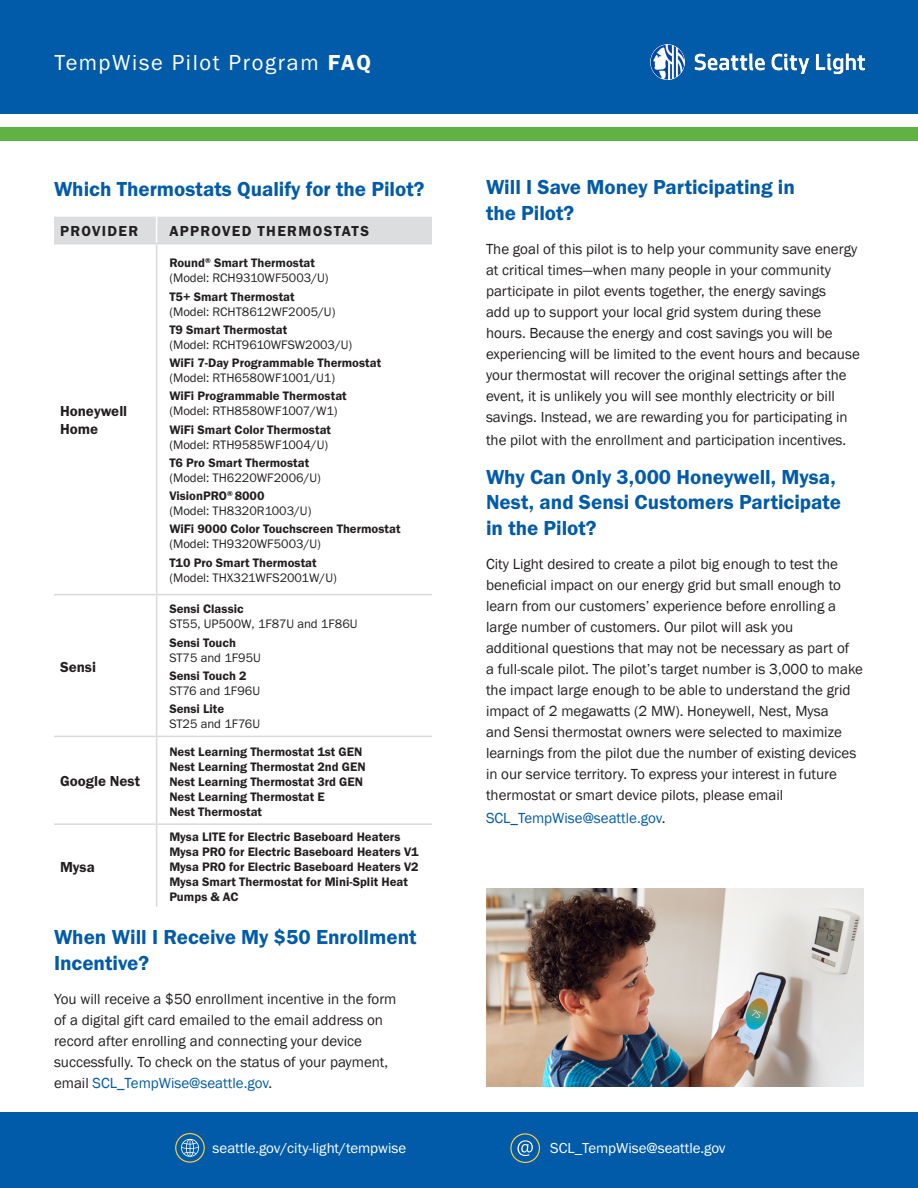
<style>
.page{position:relative;width:918px;height:1188px;background:#fff}
.page>*{position:absolute;margin:0;border:0;box-sizing:border-box;transform-origin:0 0}
.t1{font:22.5px "Franklin Gothic FS";letter-spacing:.075em;color:#fff}
.t2{font:600 21px/25.5px "Franklin Gothic FS";color:#015ba9}
.t3{font:15px/21px "Franklin Gothic";color:#231f20}
.t4{font:15px "Franklin Gothic FS";color:#fff}
.t5{font:600 15px/18px "Franklin Gothic FS";letter-spacing:.01em;color:#231f20}
.t6{font:600 15px "Franklin Gothic FS";letter-spacing:.09em;color:#231f20}
.t7{font:15px "Franklin Gothic";color:#015ba9}
.t8{font:600 12.75px/15px "Franklin Gothic FS";color:#231f20}
.t9{font:12.75px/15px "Franklin Gothic FS";color:#231f20}
.s1{font-weight:600}
.s2{font-weight:400}
.s3{color:#015ba9}
.s4{color:#231f20}
</style>
<div class="page">
<div style="left:0;top:1112px;width:918px;height:76px;background:#015ba9"></div>
<div style="left:175px;top:1133px;width:30px;height:30px;border:1px solid #ffcf43;border-radius:50%"></div>
<svg style="left:181px;top:1139px;width:18px;height:18px"></svg>
<div style="left:510px;top:1133px;width:30px;height:30px;border:1px solid #ffcf43;border-radius:50%"></div>
<svg style="left:517px;top:1140px;width:16px;height:16px"></svg>
<div style="left:0;top:0;width:918px;height:114px;background:#015ba9"></div>
<div style="left:0;top:127px;width:918px;height:13px;background:#60b245"></div>
<img style="left:650px;top:44px;width:214px;height:35px">
<div style="left:54px;top:217px;width:378px;height:26px;background:#dcdddf"></div>
<hr style="left:156px;top:244px;width:1px;height:350px;background:#d8d9db">
<hr style="left:156px;top:595px;width:1px;height:141px;background:#d8d9db">
<hr style="left:156px;top:737px;width:1px;height:86px;background:#d8d9db">
<hr style="left:156px;top:825px;width:1px;height:82px;background:#d8d9db">
<hr style="left:54px;top:594px;width:103px;height:1px;background:#d8d9db">
<hr style="left:157px;top:594px;width:275px;height:1px;background:#d8d9db">
<hr style="left:54px;top:243px;width:103px;height:1px;background:#d8d9db">
<hr style="left:157px;top:243px;width:275px;height:1px;background:#d8d9db">
<hr style="left:54px;top:736px;width:103px;height:1px;background:#d8d9db">
<hr style="left:157px;top:736px;width:275px;height:1px;background:#d8d9db">
<hr style="left:54px;top:823px;width:103px;height:2px;background:#d8d9db">
<hr style="left:157px;top:823px;width:275px;height:2px;background:#d8d9db">
<img style="left:487px;top:889px;width:376px;height:198px">
<h1 class="t1" style="left:55px;top:50px;width:318px">TempWise Pilot Program <span class="s1">FAQ</span></h1>
<p class="t2" style="left:54px;top:176px;width:372px">Which Thermostats Qualify for the Pilot?</p>
<p class="t6" style="left:60px;top:223px;width:80px">PROVIDER</p>
<p class="t6" style="left:169px;top:223px;width:201px">APPROVED THERMOSTATS</p>
<p class="t5" style="left:60px;top:403px;width:69px">Honeywell<br>Home</p>
<p class="t5" style="left:60px;top:658px;width:38px">Sensi</p>
<p class="t5" style="left:60px;top:773px;width:82px">Google Nest</p>
<p class="t5" style="left:60px;top:858px;width:36px">Mysa</p>
<p class="t9" style="left:169px;top:256px;width:161px"><span class="s1">Round</span><sup>®</sup> <span class="s1">Smart Thermostat </span>(Model: RCH9310WF5003/U)</p>
<p class="t9" style="left:169px;top:289px;width:168px"><span class="s1">T5+ Smart Thermostat </span>(Model: RCHT8612WF2005/U)</p>
<p class="t9" style="left:169px;top:322px;width:185px"><span class="s1">T9 Smart Thermostat<br></span>(Model: RCHT9610WFSW2003/U)</p>
<p class="t8" style="left:169px;top:355px;width:213px">WiFi 7-Day Programmable Thermostat <span class="s2">(Model: RTH6580WF1001/U1)</span></p>
<p class="t8" style="left:169px;top:389px;width:179px">WiFi Programmable Thermostat <span class="s2">(Model: RTH8580WF1007/W1)</span></p>
<p class="t8" style="left:169px;top:422px;width:163px">WiFi Smart Color Thermostat <span class="s2">(Model: RTH9585WF1004/U)</span></p>
<p class="t9" style="left:169px;top:455px;width:153px"><span class="s1">T6 Pro Smart Thermostat </span>(Model: TH6220WF2006/U)</p>
<p class="t9" style="left:169px;top:488px;width:144px"><span class="s1">VisionPRO</span><sup>®</sup> <span class="s1">8000<br></span>(Model: TH8320R1003/U)</p>
<p class="t8" style="left:169px;top:522px;width:233px">WiFi 9000 Color Touchscreen Thermostat <span class="s2">(Model: TH9320WF5003/U)</span></p>
<p class="t9" style="left:169px;top:555px;width:169px"><span class="s1">T10 Pro Smart Thermostat </span>(Model: THX321WFS2001W/U)</p>
<p class="t9" style="left:169px;top:602px;width:190px"><span class="s1">Sensi Classic<br></span>ST55, UP500W, 1F87U and 1F86U</p>
<p class="t9" style="left:169px;top:635px;width:93px"><span class="s1">Sensi Touch<br></span>ST75 and 1F95U</p>
<p class="t9" style="left:169px;top:668px;width:92px"><span class="s1">Sensi Touch 2<br></span>ST76 and 1F96U</p>
<p class="t9" style="left:169px;top:702px;width:92px"><span class="s1">Sensi Lite<br></span>ST25 and 1F76U</p>
<p class="t8" style="left:169px;top:744px;width:198px">Nest Learning Thermostat 1st GEN<br>Nest Learning Thermostat 2nd GEN<br>Nest Learning Thermostat 3rd GEN<br>Nest Learning Thermostat E<br>Nest Thermostat</p>
<p class="t8" style="left:169px;top:829px;width:251px">Mysa LITE for Electric Baseboard Heaters Mysa PRO for Electric Baseboard Heaters V1<br>Mysa PRO for Electric Baseboard Heaters V2<br>Mysa Smart Thermostat for Mini-Split Heat Pumps &amp; AC</p>
<p class="t2" style="left:54px;top:925px;width:364px">When Will I Receive My $50 Enrollment<br>Incentive?</p>
<p class="t3" style="left:54px;top:989px;width:344px">You will receive a $50 enrollment incentive in the form of a digital gift card emailed to the email address on record after enrolling and connecting your device successfully. To check on the status of your payment, email <span class="s3">SCL_TempWise@seattle.gov</span>.</p>
<p class="t2" style="left:486px;top:175px;width:311px">Will I Save Money Participating in the Pilot?</p>
<p class="t3" style="left:486px;top:239px;width:375px">The goal of this pilot is to help your community save energy at critical times—when many people in your community participate in pilot events together, the energy savings<br>add up to support your local grid system during these hours. Because the energy and cost savings you will be experiencing will be limited to the event hours and because your thermostat will recover the original settings after the event, it is unlikely you will see monthly electricity or bill savings. Instead, we are rewarding you for participating in</p>
<p class="t3" style="left:486px;top:430px;width:362px">the pilot with the enrollment and participation incentives.</p>
<p class="t2" style="left:486px;top:464px;width:357px">Why Can Only 3,000 Honeywell, Mysa,<br>Nest, and Sensi Customers Participate in the Pilot?</p>
<p class="t3" style="left:486px;top:554px;width:379px">City Light desired to create a pilot big enough to test the beneficial impact on our energy grid but small enough to learn from our customers’ experience before enrolling a large number of customers. Our pilot will ask you<br>additional questions that may not be necessary as part of<br>a full-scale pilot. The pilot’s target number is 3,000 to make the impact large enough to be able to understand the grid impact of 2 megawatts (2 MW). Honeywell, Nest, Mysa<br>and Sensi thermostat owners were selected to maximize learnings from the pilot due the number of existing devices in our service territory. To express your interest in future thermostat or smart device pilots, please email</p>
<p class="t7" style="left:486px;top:809px;width:181px">SCL_TempWise@seattle.gov<span class="s4">.</span></p>
<p class="t4" style="left:213px;top:1140px;width:195px">seattle.gov/city-light/tempwise</p>
<p class="t4" style="left:550px;top:1140px;width:177px">SCL_TempWise@seattle.gov</p>
</div>
